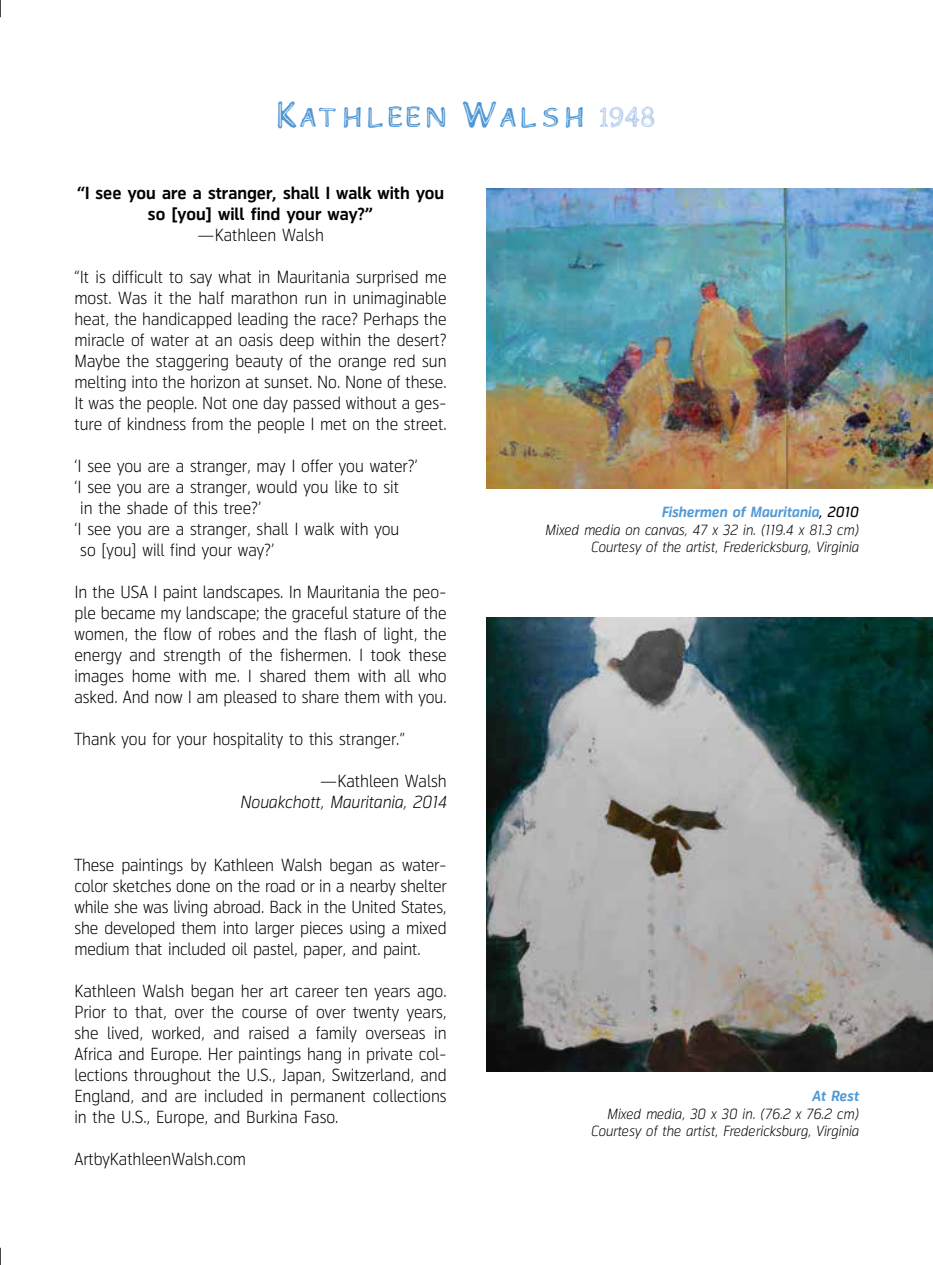
<style>
.page{position:relative;width:933px;height:1265px;background:#fff}
.page>*{position:absolute;margin:0;border:0;box-sizing:border-box;transform-origin:0 0}
.t1{font:45.5px "Children";color:#4f98d6}
.t2{font:300 16.62px/21px "Klartext";color:#000;text-align:justify}
.t3{font:700 16.62px/21px "Klartext";color:#000;text-align:center}
.t4{font:italic 300 16.62px "Klartext";color:#000}
.t5{font:italic 300 14px/17.5px "Klartext";color:#000;text-align:right}
.t6{font:italic 700 14px "Klartext";color:#4f98d6}
.s1{font-size:35px;color:#b2caed}
.s2{font-weight:700;color:#4f98d6}
.s3{font-weight:400}
</style>
<div class="page">
<svg style="left:0;top:0;width:1px;height:17px"></svg>
<svg style="left:0;top:1248px;width:1px;height:17px"></svg>
<img style="left:486px;top:617px;width:447px;height:454px">
<img style="left:486px;top:189px;width:447px;height:300px">
<h1 class="t1" style="left:277px;top:89px;width:380px">Kathleen Walsh <span class="s1">1948</span></h1>
<p class="t3" style="left:77px;top:183px;width:369px">“I see you are a stranger, shall I walk with you so [you] will find your way?”</p>
<p class="t2" style="left:197px;top:225px;width:128px">—Kathleen Walsh</p>
<p class="t2" style="left:74px;top:267px;width:374px">“It is difficult to say what in Mauritania surprised me most. Was it the half marathon run in unimaginable heat, the handicapped leading the race? Perhaps the miracle of water at an oasis deep within the desert?<br>Maybe the staggering beauty of the orange red sun melting into the horizon at sunset. No. None of these.<br>It was the people. Not one day passed without a ges&shy;ture of kindness from the people I met on the street.</p>
<p class="t2" style="left:74px;top:456px;width:344px">‘I see you are a stranger, may I offer you water?’</p>
<p class="t2" style="left:74px;top:477px;width:326px">‘I see you are a stranger, would you like to sit</p>
<p class="t2" style="left:80px;top:498px;width:182px">in the shade of this tree?’</p>
<p class="t2" style="left:74px;top:519px;width:326px">‘I see you are a stranger, shall I walk with you</p>
<p class="t2" style="left:80px;top:540px;width:195px">so [you] will find your way?’</p>
<p class="t2" style="left:74px;top:582px;width:374px">In the USA I paint landscapes. In Mauritania the peo&shy;ple became my landscape; the graceful stature of the women, the flow of robes and the flash of light, the energy and strength of the fishermen. I took these images home with me. I shared them with all who asked. And now I am pleased to share them with you.</p>
<p class="t2" style="left:74px;top:729px;width:332px">Thank you for your hospitality to this stranger.”</p>
<p class="t2" style="left:320px;top:771px;width:128px">—Kathleen Walsh</p>
<p class="t4" style="left:240px;top:792px;width:208px">Nouakchott, Mauritania, 2014</p>
<p class="t2" style="left:74px;top:855px;width:374px">These paintings by Kathleen Walsh began as water&shy;color sketches done on the road or in a nearby shelter while she was living abroad. Back in the United States, she developed them into larger pieces using a mixed medium that included oil pastel, paper, and paint.</p>
<p class="t2" style="left:74px;top:981px;width:374px">Kathleen Walsh began her art career ten years ago.<br>Prior to that, over the course of over twenty years, she lived, worked, and raised a family overseas in Africa and Europe. Her paintings hang in private col&shy;lections throughout the U.S., Japan, Switzerland, and England, and are included in permanent collections in the U.S., Europe, and Burkina Faso.</p>
<p class="t2" style="left:74px;top:1149px;width:173px">ArtbyKathleenWalsh.com</p>
<p class="t5" style="left:545px;top:504px;width:315px"><span class="s2">Fishermen of Mauritania</span><span class="s3">, 2010<br></span>Mixed media on canvas, 47 x 32 in. (119.4 x 81.3 cm)<br>Courtesy of the artist, Fredericksburg, Virginia</p>
<p class="t6" style="left:812px;top:1088px;width:48px">At Rest</p>
<p class="t5" style="left:590px;top:1105px;width:269px">Mixed media, 30 x 30 in. (76.2 x 76.2 cm)<br>Courtesy of the artist, Fredericksburg, Virginia</p>
</div>
